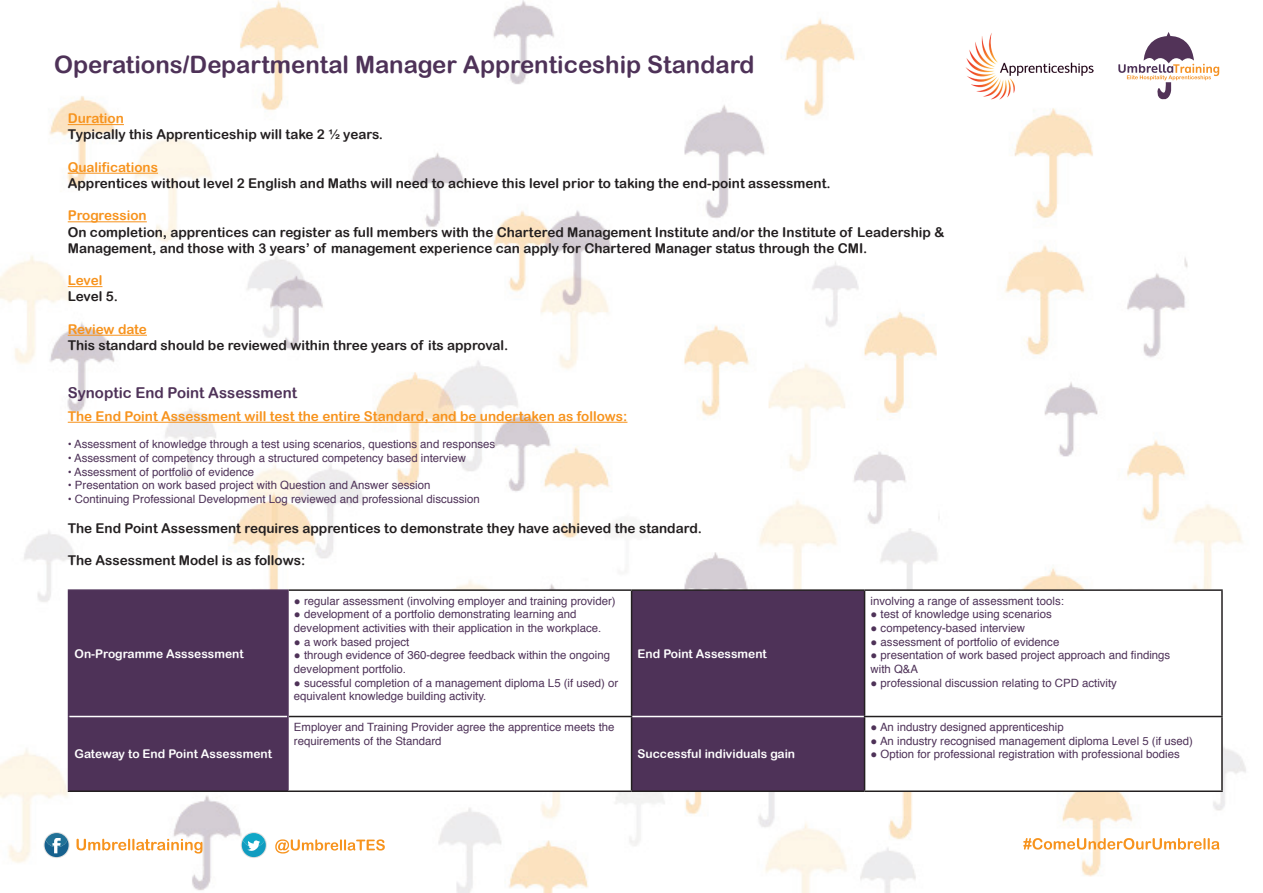
<style>
.page{position:relative;width:1263px;height:893px;background:#fff}
.page>*{position:absolute;margin:0;border:0;box-sizing:border-box;transform-origin:0 0}
.t1{font:24px "Arial Rounded MT Bold";color:#4e3258}
.t2{font:15px "Arial Rounded MT Bold";color:#4e3258}
.t3{font:13.5px/16.2px "Arial Rounded MT Bold";color:#231f20}
.t4{font:13.5px "Arial Rounded MT Bold";color:#f7931d}
.t5{font:12px "Arial Rounded MT Bold";color:#fff}
.t6{font:11.4px/13.6px "Helvetica";color:#4e3258}
</style>
<div class="page">
<img style="left:0;top:0;width:1246px;height:893px">
<svg style="left:44px;top:832px;width:26px;height:26px"></svg>
<svg style="left:45px;top:833px;width:24px;height:24px"></svg>
<svg style="left:241px;top:832px;width:26px;height:26px"></svg>
<svg style="left:242px;top:833px;width:24px;height:24px"></svg>
<svg style="left:77px;top:839px;width:125px;height:14px"></svg>
<svg style="left:275px;top:839px;width:110px;height:14px"></svg>
<svg style="left:1023px;top:838px;width:196px;height:12px"></svg>
<svg style="left:1118px;top:32px;width:101px;height:69px"></svg>
<img style="left:965px;top:33px;width:129px;height:66px">
<div style="left:69px;top:591px;width:218px;height:199px;background:#4e3258"></div>
<svg style="left:289px;top:591px;width:932px;height:199px"></svg>
<hr style="left:1221px;top:591px;width:2px;height:125px;background:#231f20">
<hr style="left:289px;top:716px;width:343px;height:1px;background:#231f20">
<hr style="left:864px;top:716px;width:359px;height:1px;background:#231f20">
<hr style="left:1221px;top:717px;width:2px;height:73px;background:#231f20">
<hr style="left:288px;top:790px;width:344px;height:2px;background:#231f20">
<hr style="left:864px;top:790px;width:359px;height:2px;background:#231f20">
<hr style="left:68px;top:591px;width:1px;height:125px;background:#4e3258">
<hr style="left:287px;top:591px;width:2px;height:125px;background:#4e3258">
<hr style="left:68px;top:589px;width:221px;height:2px;background:#4e3258">
<hr style="left:289px;top:589px;width:343px;height:2px;background:#231f20">
<hr style="left:864px;top:589px;width:359px;height:2px;background:#231f20">
<hr style="left:632px;top:589px;width:232px;height:2px;background:#231f20">
<hr style="left:631px;top:591px;width:1px;height:125px;background:#231f20">
<hr style="left:864px;top:591px;width:1px;height:125px;background:#231f20">
<hr style="left:631px;top:717px;width:1px;height:73px;background:#231f20">
<hr style="left:864px;top:717px;width:1px;height:73px;background:#231f20">
<hr style="left:632px;top:790px;width:232px;height:2px;background:#231f20">
<hr style="left:632px;top:716px;width:232px;height:1px;background:#fff">
<hr style="left:69px;top:716px;width:218px;height:1px;background:#fff">
<hr style="left:68px;top:716px;width:1px;height:74px;background:#4e3258">
<hr style="left:287px;top:716px;width:2px;height:74px;background:#4e3258">
<hr style="left:68px;top:790px;width:220px;height:2px;background:#231f20">
<hr style="left:68px;top:124px;width:56px;height:1px;background:#f7931d">
<hr style="left:68px;top:173px;width:90px;height:1px;background:#f7931d">
<hr style="left:68px;top:221px;width:79px;height:1px;background:#f7931d">
<hr style="left:68px;top:286px;width:34px;height:1px;background:#f7931d">
<hr style="left:68px;top:335px;width:79px;height:1px;background:#f7931d">
<hr style="left:68px;top:422px;width:559px;height:1px;background:#f7931d">
<h1 class="t1" style="left:54px;top:50px;width:702px">Operations/Departmental Manager Apprenticeship Standard</h1>
<p class="t4" style="left:68px;top:110px;width:58px">Duration</p>
<p class="t3" style="left:68px;top:126px;width:317px">Typically this Apprenticeship will take 2 ½ years.</p>
<p class="t4" style="left:68px;top:159px;width:92px">Qualifications</p>
<p class="t3" style="left:68px;top:175px;width:764px">Apprentices without level 2 English and Maths will need to achieve this level prior to taking the end-point assessment.</p>
<p class="t4" style="left:68px;top:208px;width:81px">Progression</p>
<p class="t3" style="left:68px;top:224px;width:878px">On completion, apprentices can register as full members with the Chartered Management Institute and/or the Institute of Leadership &amp;<br>Management, and those with 3 years’ of management experience can apply for Chartered Manager status through the CMI.</p>
<p class="t4" style="left:68px;top:272px;width:36px">Level</p>
<p class="t3" style="left:68px;top:288px;width:52px">Level 5.</p>
<p class="t4" style="left:68px;top:321px;width:81px">Review date</p>
<p class="t3" style="left:68px;top:337px;width:442px">This standard should be reviewed within three years of its approval.</p>
<h2 class="t2" style="left:68px;top:384px;width:231px">Synoptic End Point Assessment</h2>
<p class="t4" style="left:68px;top:408px;width:561px">The End Point Assessment will test the entire Standard, and be undertaken as follows:</p>
<p class="t6" style="left:68px;top:438px;width:429px">• Assessment of knowledge through a test using scenarios, questions and responses</p>
<p class="t6" style="left:68px;top:451px;width:400px">• Assessment of competency through a structured competency based interview</p>
<p class="t6" style="left:68px;top:465px;width:188px">• Assessment of portfolio of evidence</p>
<p class="t6" style="left:68px;top:479px;width:364px">• Presentation on work based project with Question and Answer session</p>
<p class="t6" style="left:68px;top:492px;width:414px">• Continuing Professional Development Log reviewed and professional discussion</p>
<p class="t3" style="left:68px;top:520px;width:636px">The End Point Assessment requires apprentices to demonstrate they have achieved the standard.</p>
<p class="t3" style="left:68px;top:552px;width:239px">The Assessment Model is as follows:</p>
<p class="t5" style="left:75px;top:646px;width:171px">On-Programme Asssessment</p>
<p class="t5" style="left:75px;top:747px;width:199px">Gateway to End Point Assessment</p>
<p class="t6" style="left:294px;top:594px;width:323px">● regular assessment (involving employer and training provider)</p>
<p class="t6" style="left:294px;top:608px;width:309px">● development of a portfolio demonstrating learning and development activities with their application in the workplace.</p>
<p class="t6" style="left:294px;top:635px;width:117px">● a work based project</p>
<p class="t6" style="left:294px;top:649px;width:318px">● through evidence of 360-degree feedback within the ongoing development portfolio.</p>
<p class="t6" style="left:294px;top:676px;width:326px">● sucessful completion of a management diploma L5 (if used) or equivalent knowledge building activity.</p>
<p class="t6" style="left:294px;top:721px;width:322px">Employer and Training Provider agree the apprentice meets the requirements of the Standard</p>
<p class="t5" style="left:638px;top:646px;width:131px">End Point Assessment</p>
<p class="t5" style="left:638px;top:747px;width:159px">Successful individuals gain</p>
<p class="t6" style="left:870px;top:594px;width:195px">involving a range of assessment tools:</p>
<p class="t6" style="left:870px;top:608px;width:183px">● test of knowledge using scenarios</p>
<p class="t6" style="left:870px;top:622px;width:156px">● competency-based interview</p>
<p class="t6" style="left:870px;top:635px;width:190px">● assessment of portfolio of evidence</p>
<p class="t6" style="left:870px;top:649px;width:301px">● presentation of work based project approach and findings with Q&amp;A</p>
<p class="t6" style="left:870px;top:676px;width:248px">● professional discussion relating to CPD activity</p>
<p class="t6" style="left:870px;top:721px;width:195px">● An industry designed apprenticeship</p>
<p class="t6" style="left:870px;top:734px;width:324px">● An industry recognised management diploma Level 5 (if used)</p>
<p class="t6" style="left:870px;top:748px;width:311px">● Option for professional registration with professional bodies</p>
</div>
